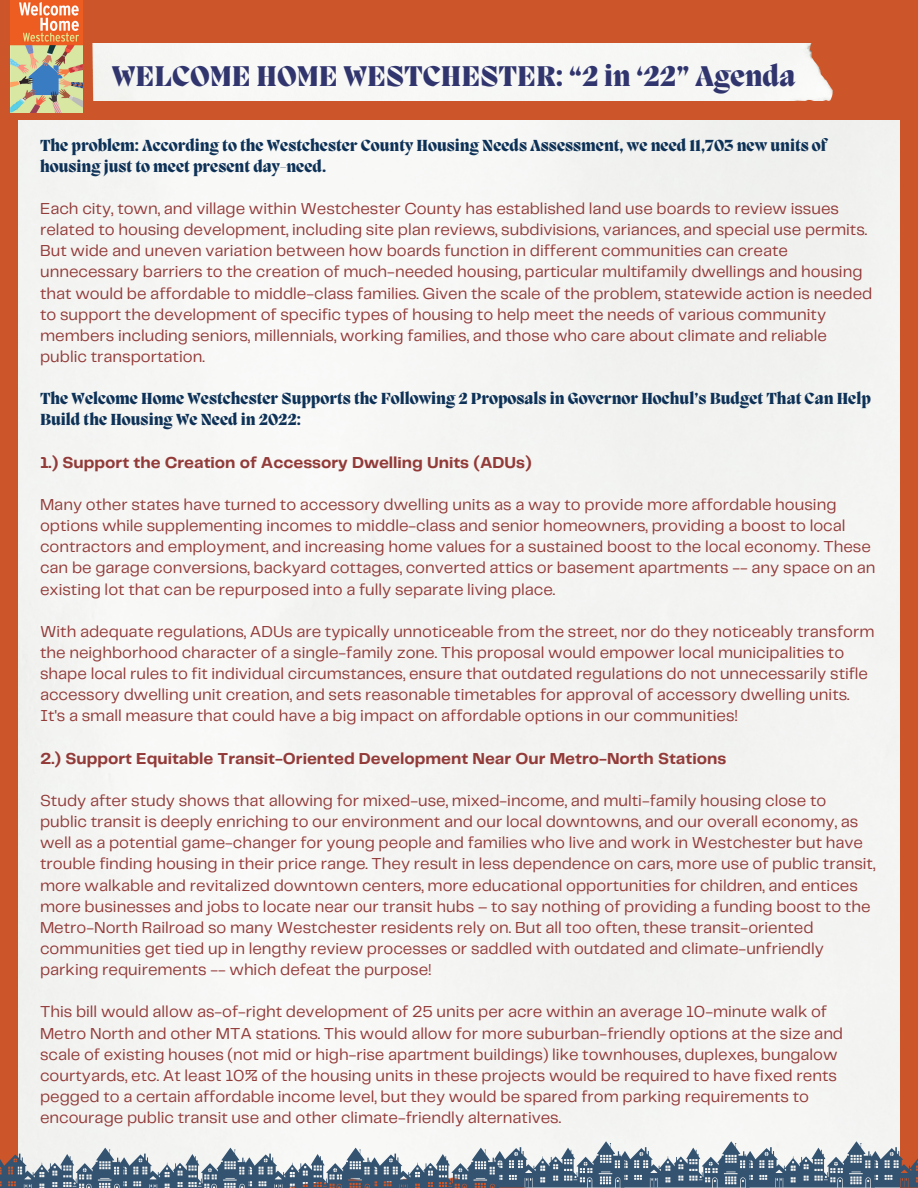
<style>
.page{position:relative;width:918px;height:1188px;background:#cc5529}
.page>*{position:absolute;margin:0;border:0;box-sizing:border-box;transform-origin:0 0}
.t1{font:800 29.25px "Migra";color:#31356e}
.t2{font:16.5px/21.1px "Telegraf";color:#923b39}
.t3{font:800 16.5px/21.1px "Migra";color:#0e3257}
.t4{font:700 16.5px "Telegraf";color:#923b39}
</style>
<div class="page">
<div style="left:82px;top:44px;width:751px;height:56px;background:#f7f8f6"></div>
<img style="left:10px;top:0;width:72px;height:112px">
<div style="left:19px;top:120px;width:881px;height:1021px;background:#f4f4f3"></div>
<svg style="left:0;top:1141px;width:918px;height:47px;background:#94a0ac"></svg>
<p class="t1" style="left:112px;top:62px;width:685px">WELCOME HOME WESTCHESTER: “2 in ‘22” Agenda</p>
<p class="t3" style="left:40px;top:136px;width:788px">The problem: According to the Westchester County Housing Needs Assessment, we need 11,703 new units of housing just to meet present day-need.</p>
<p class="t2" style="left:40px;top:199px;width:834px">Each city, town, and village within Westchester County has established land use boards to review issues related to housing development, including site plan reviews, subdivisions, variances, and special use permits.<br>But wide and uneven variation between how boards function in different communities can create unnecessary barriers to the creation of much-needed housing, particular multifamily dwellings and housing that would be affordable to middle-class families. Given the scale of the problem, statewide action is needed to support the development of specific types of housing to help meet the needs of various community members including seniors, millennials, working families, and those who care about climate and reliable public transportation.</p>
<p class="t3" style="left:40px;top:390px;width:832px">The Welcome Home Westchester Supports the Following 2 Proposals in Governor Hochul’s Budget That Can Help<br>Build the Housing We Need in 2022:</p>
<p class="t4" style="left:40px;top:455px;width:493px">1.) Support the Creation of Accessory Dwelling Units (ADUs)</p>
<p class="t2" style="left:40px;top:495px;width:837px">Many other states have turned to accessory dwelling units as a way to provide more affordable housing options while supplementing incomes to middle-class and senior homeowners, providing a boost to local contractors and employment, and increasing home values for a sustained boost to the local economy. These can be garage conversions, backyard cottages, converted attics or basement apartments -- any space on an existing lot that can be repurposed into a fully separate living place.</p>
<p class="t2" style="left:40px;top:622px;width:836px">With adequate regulations, ADUs are typically unnoticeable from the street, nor do they noticeably transform the neighborhood character of a single-family zone. This proposal would empower local municipalities to shape local rules to fit individual circumstances, ensure that outdated regulations do not unnecessarily stifle accessory dwelling unit creation, and sets reasonable timetables for approval of accessory dwelling units.<br>It's a small measure that could have a big impact on affordable options in our communities!</p>
<p class="t4" style="left:40px;top:751px;width:688px">2.) Support Equitable Transit-Oriented Development Near Our Metro-North Stations</p>
<p class="t2" style="left:40px;top:791px;width:837px">Study after study shows that allowing for mixed-use, mixed-income, and multi-family housing close to public transit is deeply enriching to our environment and our local downtowns, and our overall economy, as well as a potential game-changer for young people and families who live and work in Westchester but have trouble finding housing in their price range. They result in less dependence on cars, more use of public transit, more walkable and revitalized downtown centers, more educational opportunities for children, and entices more businesses and jobs to locate near our transit hubs – to say nothing of providing a funding boost to the Metro-North Railroad so many Westchester residents rely on. But all too often, these transit-oriented communities get tied up in lengthy review processes or saddled with outdated and climate-unfriendly parking requirements -- which defeat the purpose!</p>
<p class="t2" style="left:40px;top:1002px;width:805px">This bill would allow as-of-right development of 25 units per acre within an average 10-minute walk of Metro North and other MTA stations. This would allow for more suburban-friendly options at the size and scale of existing houses (not mid or high-rise apartment buildings) like townhouses, duplexes, bungalow courtyards, etc. At least 10% of the housing units in these projects would be required to have fixed rents pegged to a certain affordable income level, but they would be spared from parking requirements to encourage public transit use and other climate-friendly alternatives.</p>
</div>
